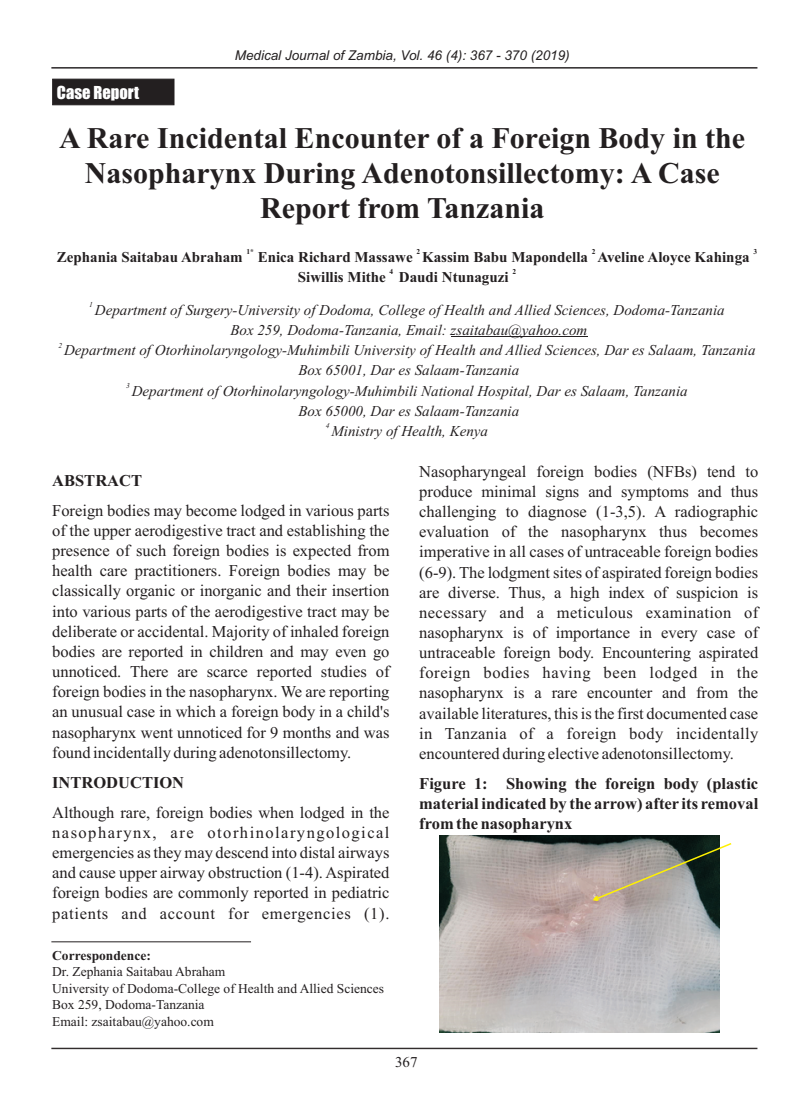
<style>
.page{position:relative;width:808px;height:1115px;background:#fff}
.page>*{position:absolute;margin:0;border:0;box-sizing:border-box;transform-origin:0 0}
.t1{font:700 30px/35px "Times New Roman";color:#231f20;text-align:center}
.t2{font:16.5px/20.1px "Times New Roman";color:#231f20;text-align:justify}
.t3{font:700 16.5px/20.1px "Times New Roman";color:#231f20;text-align:justify}
.t4{font:16.5px "Impact";color:#fff}
.t5{font:italic 15px/20.1px "Times New Roman";color:#231f20;text-align:center}
.t6{font:700 15px "Times New Roman";color:#231f20}
.t7{font:15px "Times New Roman";color:#231f20}
.t8{font:13.5px/16.5px "Times New Roman";color:#231f20}
.t9{font:italic 13.5px "Arial";color:#231f20}
.t10{font:700 13.5px "Times New Roman";color:#231f20}
.t11{font:700 7.5px "Times New Roman";color:#231f20}
.t12{font:italic 7.5px "Times New Roman";color:#231f20}
</style>
<div class="page">
<hr style="left:51px;top:1047px;width:706px;height:1px;background:#322d2d">
<svg style="left:52px;top:79px;width:122px;height:26px;background:#242021"></svg>
<hr style="left:51px;top:67px;width:706px;height:2px;background:#231f20">
<hr style="left:451px;top:336px;width:136px;height:1px;background:#231f20">
<hr style="left:51px;top:941px;width:200px;height:1px;background:#231f20">
<img style="left:440px;top:835px;width:279px;height:196px">
<svg style="left:593px;top:842px;width:138px;height:58px;background:#8b8a80"></svg>
<p class="t4" style="left:57px;top:86px;width:84px">Case Report</p>
<p class="t9" style="left:235px;top:50px;width:336px">Medical Journal of Zambia, Vol. 46 (4): 367 - 370 (2019)</p>
<h1 class="t1" style="left:59px;top:124px;width:687px">A Rare Incidental Encounter of a Foreign Body in the<br>Nasopharynx During Adenotonsillectomy: A Case<br>Report from Tanzania</h1>
<p class="t11" style="left:246px;top:249px;width:9px">1*</p>
<p class="t11" style="left:416px;top:249px;width:5px">2</p>
<p class="t11" style="left:592px;top:249px;width:5px">2</p>
<p class="t11" style="left:753px;top:249px;width:5px">3</p>
<p class="t6" style="left:57px;top:251px;width:694px">Zephania Saitabau Abraham Enica Richard Massawe Kassim Babu Mapondella Aveline Aloyce Kahinga</p>
<p class="t11" style="left:390px;top:269px;width:5px">4</p>
<p class="t11" style="left:512px;top:269px;width:5px">2</p>
<p class="t6" style="left:298px;top:271px;width:212px">Siwillis Mithe Daudi Ntunaguzi</p>
<p class="t12" style="left:89px;top:302px;width:5px">1</p>
<p class="t5" style="left:95px;top:301px;width:631px">Department of Surgery-University of Dodoma, College of Health and Allied Sciences, Dodoma-Tanzania<br>Box 259, Dodoma-Tanzania, Email: zsaitabau@yahoo.com</p>
<p class="t12" style="left:58px;top:342px;width:5px">2</p>
<p class="t5" style="left:64px;top:341px;width:693px">Department of Otorhinolaryngology-Muhimbili University of Health and Allied Sciences, Dar es Salaam, Tanzania<br>Box 65001, Dar es Salaam-Tanzania</p>
<p class="t12" style="left:126px;top:382px;width:5px">3</p>
<p class="t5" style="left:132px;top:382px;width:557px">Department of Otorhinolaryngology-Muhimbili National Hospital, Dar es Salaam, Tanzania<br>Box 65000, Dar es Salaam-Tanzania</p>
<p class="t12" style="left:326px;top:423px;width:5px">4</p>
<p class="t5" style="left:331px;top:422px;width:158px">Ministry of Health, Kenya</p>
<p class="t3" style="left:52px;top:472px;width:91px">ABSTRACT</p>
<p class="t2" style="left:52px;top:501px;width:339px">Foreign bodies may become lodged in various parts of the upper aerodigestive tract and establishing the presence of such foreign bodies is expected from health care practitioners. Foreign bodies may be classically organic or inorganic and their insertion into various parts of the aerodigestive tract may be deliberate or accidental. Majority of inhaled foreign bodies are reported in children and may even go unnoticed. There are scarce reported studies of foreign bodies in the nasopharynx. We are reporting an unusual case in which a foreign body in a child's nasopharynx went unnoticed for 9 months and was found incidentally during adenotonsillectomy.</p>
<p class="t3" style="left:52px;top:773px;width:133px">INTRODUCTION</p>
<p class="t2" style="left:52px;top:803px;width:339px">Although rare, foreign bodies when lodged in the nasopharynx, are otorhinolaryngological emergencies as they may descend into distal airways and cause upper airway obstruction (1-4). Aspirated foreign bodies are commonly reported in pediatric patients and account for emergencies (1).</p>
<p class="t10" style="left:52px;top:950px;width:100px">Correspondence:</p>
<p class="t8" style="left:52px;top:964px;width:333px">Dr. Zephania Saitabau Abraham<br>University of Dodoma-College of Health and Allied Sciences Box 259, Dodoma-Tanzania<br>Email: zsaitabau@yahoo.com</p>
<p class="t2" style="left:419px;top:462px;width:341px">Nasopharyngeal foreign bodies (NFBs) tend to produce minimal signs and symptoms and thus challenging to diagnose (1-3,5). A radiographic evaluation of the nasopharynx thus becomes imperative in all cases of untraceable foreign bodies (6-9). The lodgment sites of aspirated foreign bodies are diverse. Thus, a high index of suspicion is necessary and a meticulous examination of nasopharynx is of importance in every case of untraceable foreign body. Encountering aspirated foreign bodies having been lodged in the nasopharynx is a rare encounter and from the available literatures, this is the first documented case in Tanzania of a foreign body incidentally encountered during elective adenotonsillectomy.</p>
<p class="t3" style="left:419px;top:774px;width:340px">Figure 1: Showing the foreign body (plastic material indicated by the arrow) after its removal from the nasopharynx</p>
<p class="t7" style="left:395px;top:1056px;width:24px">367</p>
</div>
